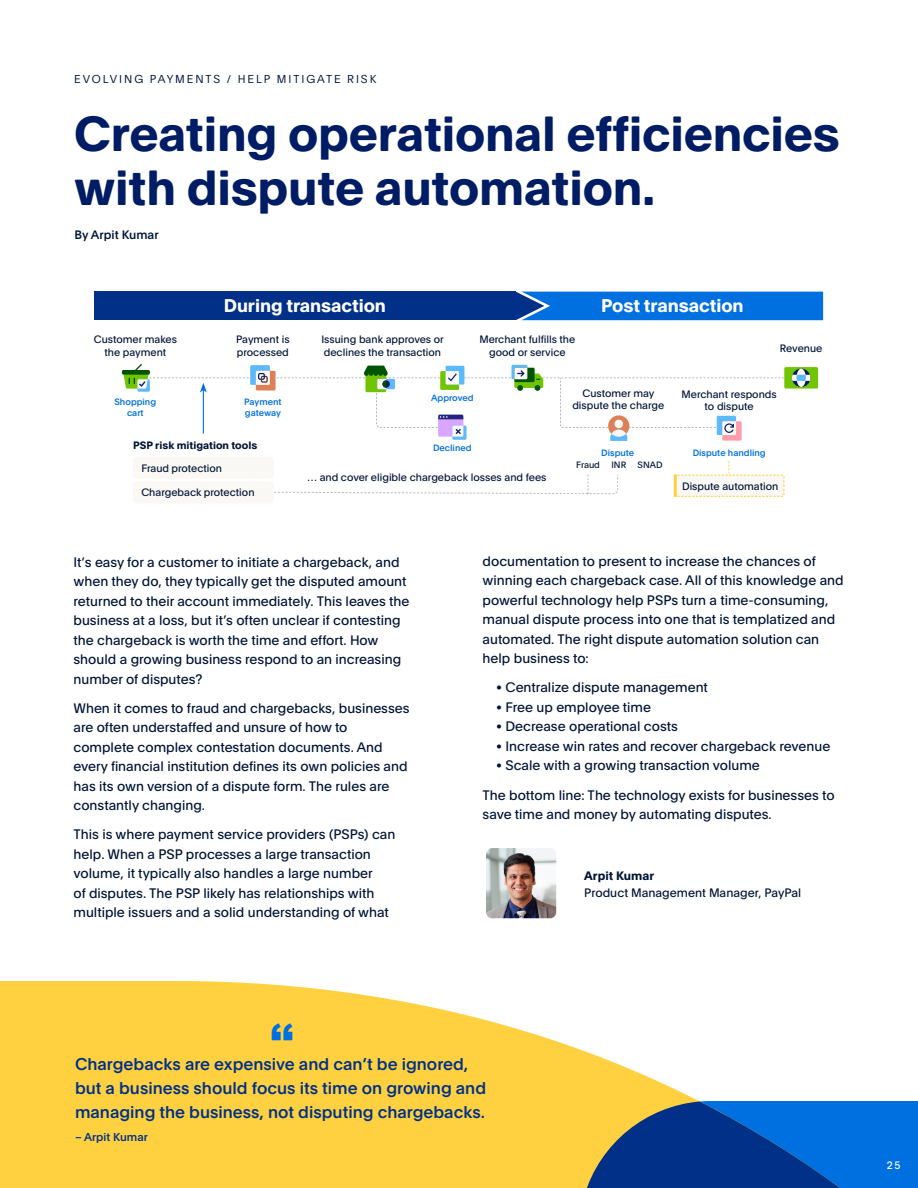
<style>
.page{position:relative;width:918px;height:1188px;background:#fff}
.page>*{position:absolute;margin:0;border:0;box-sizing:border-box;transform-origin:0 0}
.t1{font:700 48.3px/54px "Pay Pal Open";letter-spacing:-.005em;color:#001c64}
.t2{font:900 41.85px "Arial";color:#0070e0}
.t3{font:700 18px "Pay Pal Open";letter-spacing:-.005em;color:#fff}
.t4{font:500 16.65px/24.2px "Pay Pal Open";color:#003087}
.t5{font:13.5px/19.5px "Pay Pal Open";color:#001435}
.t6{font:12px "Pay Pal Open";color:#001435}
.t7{font:500 12px "Pay Pal Open";color:#001435}
.t8{font:700 12px "Pay Pal Open";color:#001435}
.t9{font:300 11.25px "Pay Pal Open";letter-spacing:.17em;color:#001435}
.t10{font:500 11.25px "Pay Pal Open";color:#003087}
.t11{font:10.5px/12.6px "Pay Pal Open";color:#001435;text-align:center}
.t12{font:700 10.5px "Pay Pal Open";color:#001435}
.t13{font:10.5px "Pay Pal Open";color:#fff}
.t14{font:500 9px/10.8px "Pay Pal Open";color:#0070e0;text-align:center}
.t15{font:9px "Pay Pal Open";color:#001435}
</style>
<div class="page">
<div style="left:133px;top:457px;width:141px;height:22px;background:#faf8f5;border-radius:4px"></div>
<div style="left:133px;top:482px;width:141px;height:21px;background:#faf8f5;border-radius:4px"></div>
<svg style="left:274px;top:474px;width:344px;height:20px"></svg>
<svg style="left:0;top:981px;width:699px;height:207px;background:#ffd75c"></svg>
<svg style="left:585px;top:1101px;width:333px;height:87px;background:#1b5da5"></svg>
<img style="left:486px;top:848px;width:70px;height:70px">
<div style="left:784px;top:367px;width:34px;height:22px;background:#70c400;border-radius:2px"></div>
<div style="left:516px;top:292px;width:307px;height:28px;background:#0070e0"></div>
<div style="left:94px;top:292px;width:422px;height:28px;background:#003087"></div>
<svg style="left:122px;top:364px;width:688px;height:77px"></svg>
<svg style="left:674px;top:461px;width:111px;height:36px"></svg>
<hr style="left:674px;top:475px;width:3px;height:22px;background:#ffd140">
<p class="t9" style="left:74px;top:71px;width:303px">EVOLVING PAYMENTS / HELP MITIGATE RISK</p>
<h1 class="t1" style="left:74px;top:104px;width:767px">Creating operational efficiencies with dispute automation.</h1>
<p class="t7" style="left:75px;top:226px;width:85px">By Arpit Kumar</p>
<h3 class="t3" style="left:224px;top:292px;width:164px">During transaction</h3>
<h3 class="t3" style="left:601px;top:292px;width:144px">Post transaction</h3>
<p class="t11" style="left:94px;top:333px;width:85px">Customer makes the payment</p>
<p class="t11" style="left:479px;top:333px;width:97px">Merchant fulfills the good or service</p>
<p class="t11" style="left:236px;top:333px;width:55px;text-align:left">Payment is processed</p>
<p class="t11" style="left:321px;top:333px;width:124px;text-align:left">Issuing bank approves or declines the transaction</p>
<p class="t14" style="left:431px;top:392px;width:44px">Approved</p>
<p class="t14" style="left:114px;top:396px;width:43px">Shopping cart</p>
<p class="t11" style="left:572px;top:386px;width:94px">Customer may dispute the charge</p>
<p class="t14" style="left:244px;top:396px;width:39px;text-align:left">Payment gateway</p>
<p class="t12" style="left:133px;top:438px;width:126px">PSP risk mitigation tools</p>
<p class="t11" style="left:141px;top:461px;width:82px">Fraud protection</p>
<p class="t15" style="left:576px;top:459px;width:25px">Fraud</p>
<p class="t15" style="left:611px;top:459px;width:16px">INR</p>
<p class="t15" style="left:638px;top:459px;width:27px">SNAD</p>
<p class="t11" style="left:308px;top:470px;width:240px">… and cover eligible chargeback losses and fees</p>
<p class="t11" style="left:141px;top:486px;width:115px">Chargeback protection</p>
<p class="t14" style="left:433px;top:442px;width:40px">Declined</p>
<p class="t14" style="left:601px;top:447px;width:35px">Dispute</p>
<p class="t11" style="left:780px;top:341px;width:44px">Revenue</p>
<p class="t11" style="left:682px;top:387px;width:97px">Merchant responds to dispute</p>
<p class="t14" style="left:693px;top:447px;width:75px">Dispute handling</p>
<p class="t11" style="left:682px;top:479px;width:98px">Dispute automation</p>
<p class="t5" style="left:74px;top:551px;width:337px">It’s easy for a customer to initiate a chargeback, and when they do, they typically get the disputed amount returned to their account immediately. This leaves the business at a loss, but it’s often unclear if contesting the chargeback is worth the time and effort. How should a growing business respond to an increasing number of disputes?</p>
<p class="t5" style="left:74px;top:698px;width:338px">When it comes to fraud and chargebacks, businesses are often understaffed and unsure of how to complete complex contestation documents. And every financial institution defines its own policies and has its own version of a dispute form. The rules are constantly changing.</p>
<p class="t5" style="left:74px;top:824px;width:323px">This is where payment service providers (PSPs) can help. When a PSP processes a large transaction volume, it typically also handles a large number<br>of disputes. The PSP likely has relationships with multiple issuers and a solid understanding of what</p>
<p class="t5" style="left:483px;top:550px;width:363px">documentation to present to increase the chances of winning each chargeback case. All of this knowledge and powerful technology help PSPs turn a time-consuming, manual dispute process into one that is templatized and automated. The right dispute automation solution can help business to:</p>
<p class="t5" style="left:496px;top:677px;width:213px">• Centralize dispute management</p>
<p class="t5" style="left:496px;top:697px;width:156px">• Free up employee time</p>
<p class="t5" style="left:496px;top:716px;width:183px">• Decrease operational costs</p>
<p class="t5" style="left:496px;top:736px;width:336px">• Increase win rates and recover chargeback revenue</p>
<p class="t5" style="left:483px;top:750px;width:354px;line-height:29.2px;text-indent:14px">• Scale with a growing transaction volume<br>The bottom line: The technology exists for businesses to</p>
<p class="t5" style="left:483px;top:804px;width:291px">save time and money by automating disputes.</p>
<p class="t8" style="left:584px;top:867px;width:71px">Arpit Kumar</p>
<p class="t6" style="left:584px;top:884px;width:219px">Product Management Manager, PayPal</p>
<h2 class="t2" style="left:270px;top:1008px;width:25px">‘‘</h2>
<p class="t4" style="left:75px;top:1051px;width:413px">Chargebacks are expensive and can’t be ignored, but a business should focus its time on growing and managing the business, not disputing chargebacks.</p>
<p class="t10" style="left:75px;top:1129px;width:74px">– Arpit Kumar</p>
<p class="t13" style="left:887px;top:1158px;width:15px">25</p>
</div>
